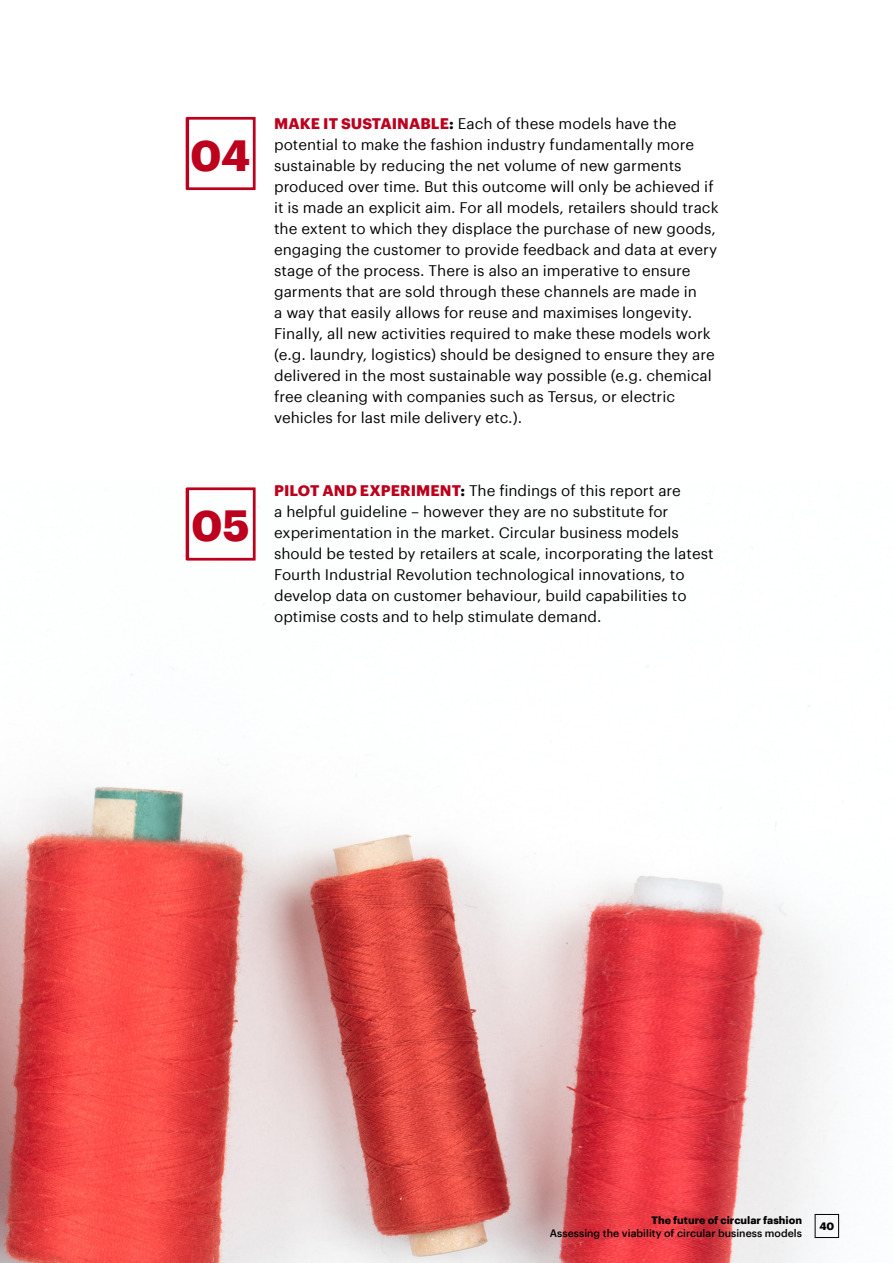
<style>
.page{position:relative;width:893px;height:1263px;background:#fff}
.page>*{position:absolute;margin:0;border:0;box-sizing:border-box;transform-origin:0 0}
.t1{font:700 42.6px "Graphik";color:#bd001d}
.t2{font:15px/21px "Graphik";color:#000}
.t3{font:500 10.5px "Graphik";color:#000}
.t4{font:700 10.5px "Graphik";color:#000}
.s1{font-weight:700;color:#bd001d}
.s2{font-weight:700}
</style>
<div class="page">
<img style="left:0;top:488px;width:847px;height:775px">
<div style="left:186px;top:117px;width:69px;height:73px;border:2px solid #bd001d"></div>
<div style="left:186px;top:488px;width:69px;height:72px;border:2px solid #bd001d"></div>
<div style="left:815px;top:1214px;width:24px;height:24px;border:1px solid #000"></div>
<h1 class="t1" style="left:190px;top:122px;width:62px">04</h1>
<h1 class="t1" style="left:191px;top:493px;width:60px">05</h1>
<p class="t2" style="left:274px;top:112px;width:446px"><span class="s1">MAKE IT SUSTAINABLE</span><span class="s2">:</span> Each of these models have the potential to make the fashion industry fundamentally more sustainable by reducing the net volume of new garments produced over time. But this outcome will only be achieved if it is made an explicit aim. For all models, retailers should track the extent to which they displace the purchase of new goods, engaging the customer to provide feedback and data at every stage of the process. There is also an imperative to ensure garments that are sold through these channels are made in<br>a way that easily allows for reuse and maximises longevity.<br>Finally, all new activities required to make these models work (e.g. laundry, logistics) should be designed to ensure they are delivered in the most sustainable way possible (e.g. chemical free cleaning with companies such as Tersus, or electric vehicles for last mile delivery etc.).</p>
<p class="t2" style="left:274px;top:478px;width:441px"><span class="s1">PILOT AND EXPERIMENT</span><span class="s2">:</span> The findings of this report are<br>a helpful guideline – however they are no substitute for experimentation in the market. Circular business models should be tested by retailers at scale, incorporating the latest Fourth Industrial Revolution technological innovations, to develop data on customer behaviour, build capabilities to optimise costs and to help stimulate demand.</p>
<p class="t4" style="left:651px;top:1212px;width:152px">The future of circular fashion</p>
<p class="t3" style="left:550px;top:1225px;width:254px">Assessing the viability of circular business models</p>
<p class="t4" style="left:819px;top:1218px;width:16px">40</p>
</div>
